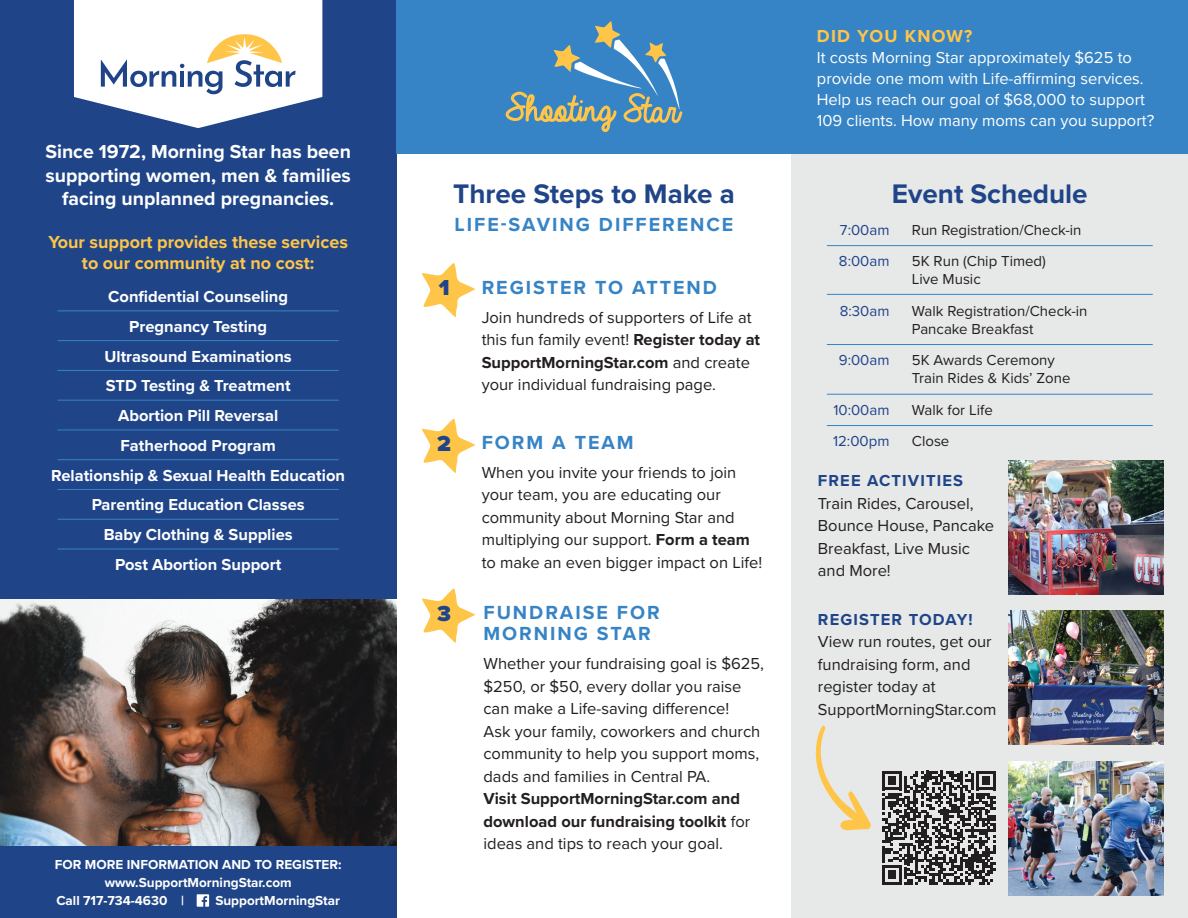
<style>
.page{position:relative;width:1188px;height:918px;background:#fff}
.page>*{position:absolute;margin:0;border:0;box-sizing:border-box;transform-origin:0 0}
.t1{font:700 27.9px "Proxima Nova";color:#1f4588}
.t2{font:900 22.5px "Proxima Nova";color:#1f4588}
.t3{font:700 19.65px/21px "Proxima Nova";letter-spacing:.1em;color:#3684c5}
.t4{font:700 19.5px/23.4px "Proxima Nova";color:#fff;text-align:center}
.t5{font:700 18px/21.6px "Proxima Nova";color:#ffc549;text-align:center}
.t6{font:700 18px "Proxima Nova";letter-spacing:.07em;color:#ffc549}
.t7{font:16.5px/22.5px "Proxima Nova";color:#231f20}
.t8{font:700 16.5px "Proxima Nova";color:#fff}
.t9{font:16.5px/21px "Proxima Nova";color:#fff}
.t10{font:700 16.5px "Proxima Nova";letter-spacing:.07em;color:#1f4588}
.t11{font:15px/18px "Proxima Nova";color:#231f20}
.t12{font:15px "Proxima Nova";color:#1f4588}
.t13{font:700 13.5px "Proxima Nova";color:#fff}
.s1{font-weight:700}
</style>
<div class="page">
<div style="left:792px;top:128px;width:396px;height:790px;background:#e7e8e8"></div>
<div style="left:0;top:0;width:396px;height:600px;background:#1f4588"></div>
<img style="left:0;top:600px;width:396px;height:246px">
<hr style="left:58px;top:310px;width:281px;height:1px;background:#3684c5">
<hr style="left:58px;top:340px;width:281px;height:1px;background:#3684c5">
<hr style="left:58px;top:370px;width:281px;height:1px;background:#3684c5">
<hr style="left:58px;top:400px;width:281px;height:1px;background:#3684c5">
<hr style="left:58px;top:430px;width:281px;height:1px;background:#3684c5">
<hr style="left:58px;top:459px;width:281px;height:1px;background:#3684c5">
<hr style="left:58px;top:489px;width:281px;height:1px;background:#3684c5">
<hr style="left:58px;top:519px;width:281px;height:1px;background:#3684c5">
<hr style="left:58px;top:549px;width:281px;height:1px;background:#3684c5">
<div style="left:0;top:846px;width:396px;height:72px;background:#1f4588"></div>
<svg style="left:197px;top:894px;width:12px;height:13px"></svg>
<svg style="left:74px;top:0;width:248px;height:128px"></svg>
<hr style="left:827px;top:245px;width:326px;height:1px;background:#3684c5">
<hr style="left:827px;top:294px;width:326px;height:1px;background:#3684c5">
<hr style="left:827px;top:344px;width:326px;height:1px;background:#3684c5">
<hr style="left:827px;top:394px;width:326px;height:1px;background:#3684c5">
<hr style="left:827px;top:425px;width:326px;height:1px;background:#3684c5">
<div style="left:396px;top:0;width:792px;height:153px;background:#3684c5"></div>
<svg style="left:505px;top:21px;width:178px;height:111px"></svg>
<svg style="left:422px;top:263px;width:54px;height:54px"></svg>
<svg style="left:422px;top:418px;width:54px;height:55px"></svg>
<svg style="left:422px;top:588px;width:54px;height:55px"></svg>
<svg style="left:882px;top:771px;width:114px;height:113px"></svg>
<img style="left:1008px;top:611px;width:156px;height:134px">
<img style="left:1008px;top:761px;width:156px;height:135px">
<img style="left:1008px;top:460px;width:156px;height:134px">
<svg style="left:815px;top:725px;width:56px;height:106px"></svg>
<p class="t4" style="left:45px;top:140px;width:307px">Since 1972, Morning Star has been supporting women, men &amp; families facing unplanned pregnancies.</p>
<p class="t5" style="left:48px;top:230px;width:301px">Your support provides these services to our community at no cost:</p>
<p class="t8" style="left:108px;top:284px;width:181px">Confidential Counseling</p>
<p class="t8" style="left:129px;top:314px;width:139px">Pregnancy Testing</p>
<p class="t8" style="left:105px;top:344px;width:189px">Ultrasound Examinations</p>
<p class="t8" style="left:106px;top:374px;width:186px">STD Testing &amp; Treatment</p>
<p class="t8" style="left:118px;top:403px;width:162px">Abortion Pill Reversal</p>
<p class="t8" style="left:121px;top:433px;width:157px">Fatherhood Program</p>
<p class="t8" style="left:51px;top:463px;width:295px">Relationship &amp; Sexual Health Education</p>
<p class="t8" style="left:92px;top:493px;width:214px">Parenting Education Classes</p>
<p class="t8" style="left:104px;top:522px;width:190px">Baby Clothing &amp; Supplies</p>
<p class="t8" style="left:115px;top:552px;width:168px">Post Abortion Support</p>
<p class="t13" style="left:55px;top:854px;width:288px">FOR MORE INFORMATION AND TO REGISTER:</p>
<p class="t13" style="left:105px;top:872px;width:189px">www.SupportMorningStar.com</p>
<p class="t13" style="left:56px;top:890px;width:129px">Call 717-734-4630 |</p>
<p class="t13" style="left:215px;top:890px;width:126px">SupportMorningStar</p>
<p class="t1" style="left:453px;top:173px;width:283px">Three Steps to Make a</p>
<p class="t3" style="left:455px;top:214px;width:280px">LIFE-SAVING DIFFERENCE</p>
<p class="t2" style="left:439px;top:271px;width:12px">1</p>
<p class="t3" style="left:482px;top:276px;width:237px">REGISTER TO ATTEND</p>
<p class="t7" style="left:482px;top:305px;width:280px">Join hundreds of supporters of Life at this fun family event! <span class="s1">Register today at SupportMorningStar.com</span> and create your individual fundraising page.</p>
<p class="t2" style="left:437px;top:427px;width:15px">2</p>
<p class="t3" style="left:482px;top:431px;width:154px">FORM A TEAM</p>
<p class="t7" style="left:482px;top:460px;width:282px">When you invite your friends to join your team, you are educating our community about Morning Star and multiplying our support. <span class="s1">Form a team </span>to make an even bigger impact on Life!</p>
<p class="t2" style="left:437px;top:597px;width:15px">3</p>
<p class="t3" style="left:483px;top:602px;width:178px">FUNDRAISE FOR<br>MORNING STAR</p>
<p class="t7" style="left:483px;top:652px;width:282px">Whether your fundraising goal is $625, $250, or $50, every dollar you raise can make a Life-saving difference!<br>Ask your family, coworkers and church community to help you support moms, dads and families in Central PA.<br><span class="s1">Visit SupportMorningStar.com and download our fundraising toolkit</span> for ideas and tips to reach your goal.</p>
<p class="t6" style="left:817px;top:22px;width:157px">DID YOU KNOW?</p>
<p class="t9" style="left:817px;top:46px;width:339px">It costs Morning Star approximately $625 to provide one mom with Life-affirming services.<br>Help us reach our goal of $68,000 to support 109 clients. How many moms can you support?</p>
<p class="t1" style="left:892px;top:173px;width:197px">Event Schedule</p>
<p class="t12" style="left:840px;top:219px;width:51px">7:00am</p>
<p class="t12" style="left:839px;top:250px;width:52px">8:00am</p>
<p class="t12" style="left:840px;top:300px;width:51px">8:30am</p>
<p class="t12" style="left:839px;top:349px;width:52px">9:00am</p>
<p class="t12" style="left:833px;top:399px;width:58px">10:00am</p>
<p class="t12" style="left:833px;top:430px;width:58px">12:00pm</p>
<p class="t11" style="left:912px;top:220px;width:171px">Run Registration/Check-in</p>
<p class="t11" style="left:912px;top:252px;width:136px">5K Run (Chip Timed)<br>Live Music</p>
<p class="t11" style="left:912px;top:301px;width:177px">Walk Registration/Check-in<br>Pancake Breakfast</p>
<p class="t11" style="left:912px;top:351px;width:160px">5K Awards Ceremony<br>Train Rides &amp; Kids’ Zone</p>
<p class="t11" style="left:912px;top:400px;width:82px">Walk for Life</p>
<p class="t11" style="left:912px;top:432px;width:39px">Close</p>
<p class="t10" style="left:818px;top:468px;width:147px">FREE ACTIVITIES</p>
<p class="t7" style="left:818px;top:491px;width:178px">Train Rides, Carousel,<br>Bounce House, Pancake<br>Breakfast, Live Music and More!</p>
<p class="t10" style="left:818px;top:607px;width:156px">REGISTER TODAY!</p>
<p class="t7" style="left:818px;top:630px;width:180px">View run routes, get our fundraising form, and register today at<br>SupportMorningStar.com</p>
</div>
